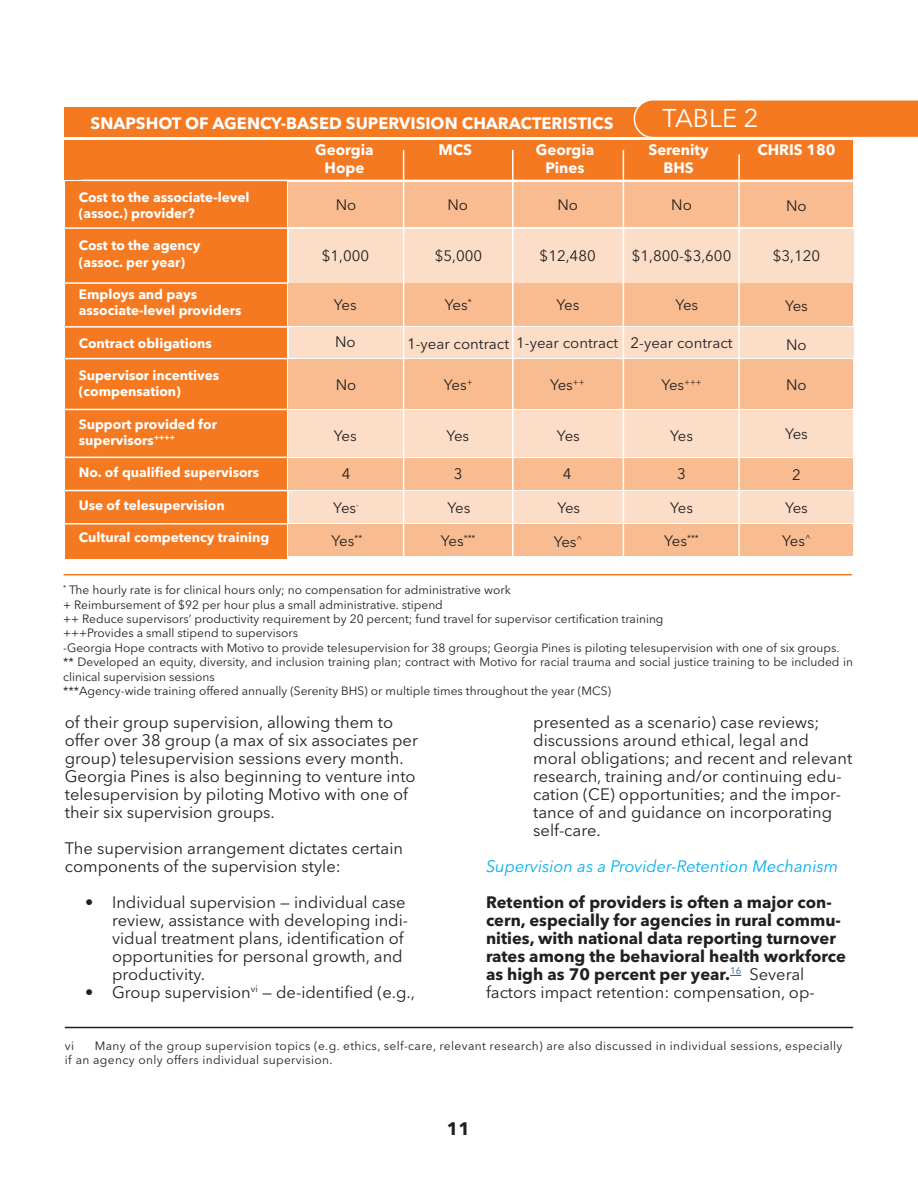
<style>
.page{position:relative;width:918px;height:1188px;background:#fff}
.page>*{position:absolute;margin:0;border:0;box-sizing:border-box;transform-origin:0 0}
.t1{font:25.5px "Avenir Next LT Pro";color:#fff}
.t2{font:700 18px "Avenir Next LT Pro";color:#231f20}
.t3{font:16.5px/18px "Avenir Next LT Pro";color:#231f20}
.t4{font:700 16.5px/18px "Avenir Next LT Pro";color:#231f20}
.t5{font:700 16.5px "Avenir Next LT Pro";color:#fff}
.t6{font:italic 16.5px "Avenir Next LT Pro";color:#00aeef}
.t7{font:15px "Avenir Next LT Pro";color:#231f20}
.t8{font:700 15px "Avenir Next LT Pro";color:#fff}
.t9{font:700 13.5px/16.2px "Avenir Next LT Pro";color:#fff}
.Footers{font:12px/14.4px "Avenir Next LT Pro";color:#231f20}
.Footers-2{font:12px/14.4px "Avenir Next LT Pro";letter-spacing:.03em;color:#231f20}
.s1{font-weight:400}
</style>
<div class="page">
<hr style="left:65px;top:1027px;width:788px;height:1px;background:#231f20">
<div style="left:65px;top:181px;width:221px;height:377px;background:#f47921"></div>
<div style="left:289px;top:183px;width:564px;height:44px;background:#f9bc90"></div>
<div style="left:65px;top:140px;width:788px;height:40px;background:#f47921"></div>
<hr style="left:58px;top:227px;width:823px;height:2px;background:#fff">
<hr style="left:58px;top:282px;width:823px;height:2px;background:#fff">
<hr style="left:59px;top:326px;width:823px;height:2px;background:#fff">
<hr style="left:58px;top:358px;width:824px;height:1px;background:#fff">
<hr style="left:57px;top:409px;width:823px;height:1px;background:#fff">
<hr style="left:58px;top:457px;width:824px;height:1px;background:#fff">
<hr style="left:58px;top:490px;width:824px;height:1px;background:#fff">
<hr style="left:57px;top:523px;width:823px;height:2px;background:#fff">
<div style="left:289px;top:284px;width:564px;height:42px;background:#f9bc90"></div>
<div style="left:289px;top:359px;width:564px;height:50px;background:#f9bc90"></div>
<div style="left:289px;top:458px;width:564px;height:32px;background:#f9bc90"></div>
<div style="left:289px;top:525px;width:564px;height:31px;background:#f9bc90"></div>
<div style="left:289px;top:229px;width:564px;height:53px;background:#fcddc8"></div>
<div style="left:289px;top:328px;width:564px;height:30px;background:#fcddc8"></div>
<div style="left:289px;top:410px;width:564px;height:47px;background:#fcddc8"></div>
<div style="left:289px;top:491px;width:564px;height:32px;background:#fcddc8"></div>
<hr style="left:403px;top:150px;width:1px;height:424px;background:#fff">
<hr style="left:512px;top:150px;width:2px;height:415px;background:#fff">
<hr style="left:623px;top:150px;width:1px;height:424px;background:#fff">
<hr style="left:738px;top:154px;width:2px;height:420px;background:#fff">
<div style="left:65px;top:107px;width:764px;height:29px;background:#f47921"></div>
<svg style="left:634px;top:100px;width:284px;height:37px"></svg>
<hr style="left:64px;top:574px;width:788px;height:1px;background:#f47921">
<p class="t5" style="left:91px;top:113px;width:524px">SNAPSHOT OF AGENCY-BASED SUPERVISION CHARACTERISTICS</p>
<p class="t1" style="left:662px;top:103px;width:98px">TABLE 2</p>
<p class="t9" style="left:79px;top:189px;width:172px">Cost to the associate-level (assoc.) provider?</p>
<p class="t9" style="left:79px;top:238px;width:123px">Cost to the agency</p>
<p class="t9" style="left:79px;top:254px;width:108px">(assoc. per year)</p>
<p class="t9" style="left:79px;top:286px;width:120px">Employs and pays</p>
<p class="t9" style="left:79px;top:302px;width:164px">associate-level providers</p>
<p class="t9" style="left:79px;top:335px;width:135px">Contract obligations</p>
<p class="t9" style="left:79px;top:367px;width:142px">Supervisor incentives</p>
<p class="t9" style="left:79px;top:383px;width:104px">(compensation)</p>
<p class="t9" style="left:79px;top:416px;width:140px">Support provided for</p>
<p class="t9" style="left:79px;top:432px;width:98px">supervisors<sup>++++</sup></p>
<p class="t9" style="left:79px;top:464px;width:182px">No. of qualified supervisors</p>
<p class="t9" style="left:79px;top:497px;width:147px">Use of telesupervision</p>
<p class="t9" style="left:79px;top:529px;width:192px">Cultural competency training</p>
<p class="t8" style="left:315px;top:140px;width:60px">Georgia</p>
<p class="t8" style="left:325px;top:158px;width:41px">Hope</p>
<p class="t8" style="left:438px;top:140px;width:35px">MCS</p>
<p class="t8" style="left:536px;top:140px;width:60px">Georgia</p>
<p class="t8" style="left:546px;top:158px;width:40px">Pines</p>
<p class="t8" style="left:648px;top:140px;width:62px">Serenity</p>
<p class="t8" style="left:663px;top:158px;width:32px">BHS</p>
<p class="t8" style="left:757px;top:140px;width:80px">CHRIS 180</p>
<p class="t7" style="left:336px;top:196px;width:22px">No</p>
<p class="t7" style="left:448px;top:196px;width:22px">No</p>
<p class="t7" style="left:557px;top:196px;width:22px">No</p>
<p class="t7" style="left:671px;top:196px;width:22px">No</p>
<p class="t7" style="left:786px;top:196px;width:22px">No</p>
<p class="t7" style="left:322px;top:247px;width:49px">$1,000</p>
<p class="t7" style="left:435px;top:247px;width:49px">$5,000</p>
<p class="t7" style="left:540px;top:247px;width:58px">$12,480</p>
<p class="t7" style="left:632px;top:247px;width:101px">$1,800-$3,600</p>
<p class="t7" style="left:773px;top:247px;width:49px">$3,120</p>
<p class="t7" style="left:334px;top:296px;width:24px">Yes</p>
<p class="t7" style="left:445px;top:296px;width:28px">Yes<sup>*</sup></p>
<p class="t7" style="left:557px;top:296px;width:24px">Yes</p>
<p class="t7" style="left:675px;top:296px;width:24px">Yes</p>
<p class="t7" style="left:785px;top:296px;width:24px">Yes</p>
<p class="t7" style="left:335px;top:333px;width:22px">No</p>
<p class="t7" style="left:407px;top:334px;width:104px">1-year contract</p>
<p class="t7" style="left:516px;top:334px;width:104px">1-year contract</p>
<p class="t7" style="left:631px;top:334px;width:104px">2-year contract</p>
<p class="t7" style="left:786px;top:335px;width:22px">No</p>
<p class="t7" style="left:336px;top:375px;width:22px">No</p>
<p class="t7" style="left:444px;top:375px;width:30px">Yes<sup>+</sup></p>
<p class="t7" style="left:550px;top:375px;width:36px">Yes<sup>++</sup></p>
<p class="t7" style="left:661px;top:375px;width:42px">Yes<sup>+++</sup></p>
<p class="t7" style="left:786px;top:376px;width:22px">No</p>
<p class="t7" style="left:334px;top:426px;width:24px">Yes</p>
<p class="t7" style="left:446px;top:426px;width:24px">Yes</p>
<p class="t7" style="left:557px;top:426px;width:24px">Yes</p>
<p class="t7" style="left:670px;top:426px;width:24px">Yes</p>
<p class="t7" style="left:785px;top:425px;width:24px">Yes</p>
<p class="t7" style="left:342px;top:465px;width:10px">4</p>
<p class="t7" style="left:454px;top:465px;width:10px">3</p>
<p class="t7" style="left:563px;top:465px;width:10px">4</p>
<p class="t7" style="left:677px;top:465px;width:10px">3</p>
<p class="t7" style="left:792px;top:466px;width:10px">2</p>
<p class="t7" style="left:333px;top:499px;width:27px">Yes<sup>-</sup></p>
<p class="t7" style="left:447px;top:499px;width:24px">Yes</p>
<p class="t7" style="left:557px;top:499px;width:24px">Yes</p>
<p class="t7" style="left:670px;top:499px;width:24px">Yes</p>
<p class="t7" style="left:785px;top:499px;width:24px">Yes</p>
<p class="t7" style="left:332px;top:532px;width:32px">Yes<sup>**</sup></p>
<p class="t7" style="left:441px;top:532px;width:36px">Yes<sup>***</sup></p>
<p class="t7" style="left:664px;top:532px;width:36px">Yes<sup>***</sup></p>
<p class="t7" style="left:554px;top:533px;width:30px">Yes<sup>^</sup></p>
<p class="t7" style="left:782px;top:532px;width:30px">Yes<sup>^</sup></p>
<p class="Footers" style="left:63px;top:583px;width:449px"><sup>*</sup> The hourly rate is for clinical hours only; no compensation for administrative work</p>
<p class="Footers" style="left:63px;top:597px;width:381px">+ Reimbursement of $92 per hour plus a small administrative. stipend</p>
<p class="Footers" style="left:63px;top:612px;width:602px">++ Reduce supervisors’ productivity requirement by 20 percent; fund travel for supervisor certification training</p>
<p class="Footers" style="left:63px;top:626px;width:236px">+++Provides a small stipend to supervisors</p>
<p class="Footers" style="left:63px;top:640px;width:778px">-Georgia Hope contracts with Motivo to provide telesupervision for 38 groups; Georgia Pines is piloting telesupervision with one of six groups.</p>
<p class="Footers" style="left:63px;top:655px;width:792px">** Developed an equity, diversity, and inclusion training plan; contract with Motivo for racial trauma and social justice training to be included in clinical supervision sessions</p>
<p class="Footers" style="left:63px;top:684px;width:549px">***Agency-wide training offered annually (Serenity BHS) or multiple times throughout the year (MCS)</p>
<p class="t3" style="left:65px;top:713px;width:355px">of their group supervision, allowing them to offer over 38 group (a max of six associates per group) telesupervision sessions every month.<br>Georgia Pines is also beginning to venture into telesupervision by piloting Motivo with one of their six supervision groups.</p>
<p class="t3" style="left:65px;top:839px;width:340px">The supervision arrangement dictates certain components of the supervision style:</p>
<p class="t3" style="left:112px;top:893px;width:298px;text-indent:-27px">• Individual supervision — individual case review, assistance with developing indi&shy;vidual treatment plans, identification of opportunities for personal growth, and productivity.</p>
<p class="t3" style="left:85px;top:983px;width:332px">• Group supervision<sup>vi</sup> — de-identified (e.g.,</p>
<p class="Footers" style="left:65px;top:1038px;width:11px">vi</p>
<p class="t3" style="left:533px;top:713px;width:320px">presented as a scenario) case reviews; discussions around ethical, legal and moral obligations; and recent and relevant research, training and/or continuing edu&shy;cation (CE) opportunities; and the impor&shy;tance of and guidance on incorporating self-care.</p>
<p class="t6" style="left:486px;top:856px;width:354px">Supervision as a Provider-Retention Mechanism</p>
<p class="t4" style="left:486px;top:893px;width:361px">Retention of providers is often a major con&shy;cern, especially for agencies in rural commu&shy;nities, with national data reporting turnover rates among the behavioral health workforce as high as 70 percent per year.<sup>16</sup> <span class="s1">Several factors impact retention: compensation, op-</span></p>
<p class="Footers-2" style="left:65px;top:1038px;width:779px;text-indent:30px">Many of the group supervision topics (e.g. ethics, self-care, relevant research) are also discussed in individual sessions, especially if an agency only offers individual supervision.</p>
<p class="t2" style="left:447px;top:1118px;width:25px">11</p>
</div>
